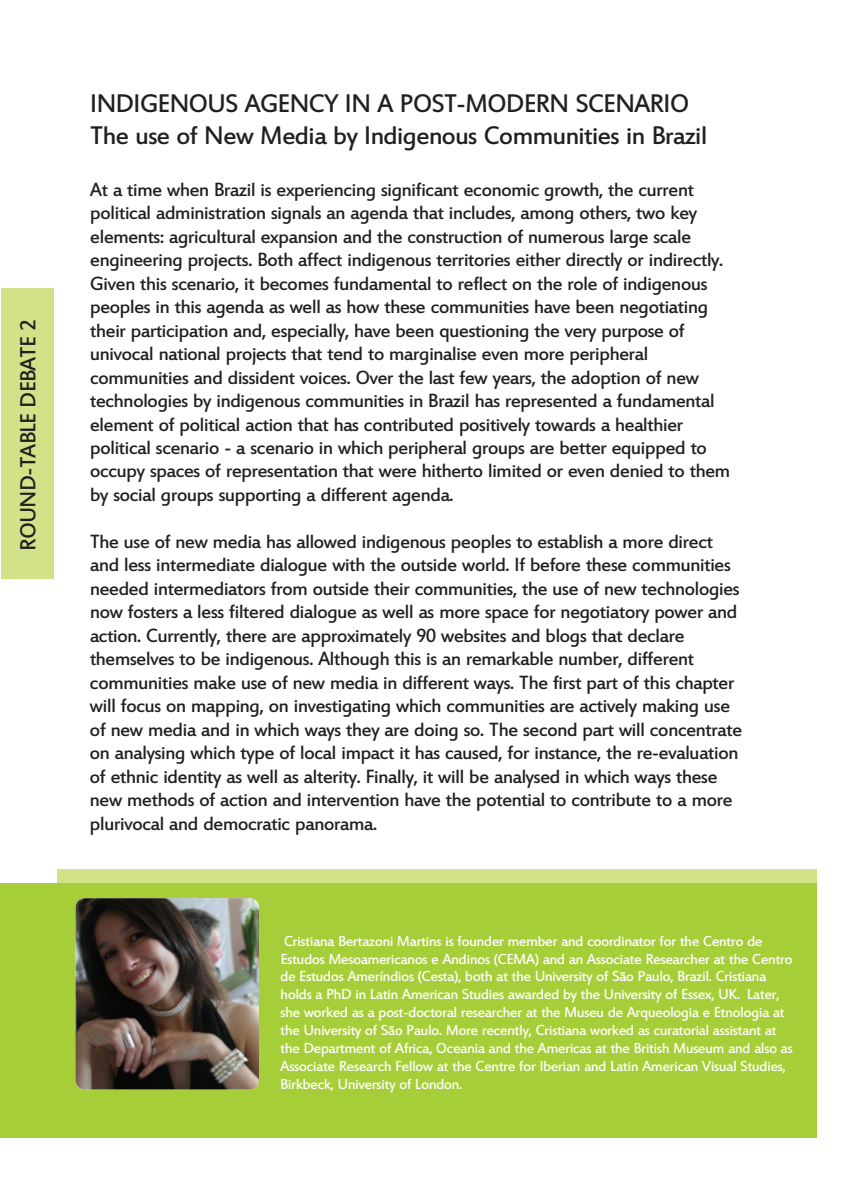
<style>
.page{position:relative;width:851px;height:1191px;background:#fff}
.page>*{position:absolute;margin:0;border:0;box-sizing:border-box;transform-origin:0 0}
.t1{font:28px/31.4px "Estrangelo Edessa";letter-spacing:-.04em;color:#231f20}
.t2{font:24px "Estrangelo Edessa";letter-spacing:-.04em;color:#231f20}
.t3{font:21px/23.4px "Estrangelo Edessa";letter-spacing:-.04em;color:#231f20}
.t4{font:16px/17.8px "Estrangelo Edessa";letter-spacing:-.04em;color:#fff}
</style>
<div class="page">
<div style="left:57px;top:869px;width:760px;height:254px;background:#d2e288"></div>
<div style="left:0;top:883px;width:817px;height:254px;background:#a6ce39"></div>
<div style="left:1px;top:288px;width:53px;height:290px;background:#d2e288"></div>
<img style="left:76px;top:898px;width:183px;height:191px;border-radius:9px">
<p class="t2" style="left:19px;top:550px;width:233px;rotate:-90deg">ROUND-TABLE DEBATE 2</p>
<h1 class="t1" style="left:90px;top:91px;width:619px">INDIGENOUS AGENCY IN A POST-MODERN SCENARIO<br>The use of New Media by Indigenous Communities in Brazil</h1>
<p class="t3" style="left:90px;top:180px;width:642px">At a time when Brazil is experiencing significant economic growth, the current political administration signals an agenda that includes, among others, two key elements: agricultural expansion and the construction of numerous large scale engineering projects. Both affect indigenous territories either directly or indirectly.<br>Given this scenario, it becomes fundamental to reflect on the role of indigenous peoples in this agenda as well as how these communities have been negotiating their participation and, especially, have been questioning the very purpose of univocal national projects that tend to marginalise even more peripheral communities and dissident voices. Over the last few years, the adoption of new technologies by indigenous communities in Brazil has represented a fundamental element of political action that has contributed positively towards a healthier political scenario - a scenario in which peripheral groups are better equipped to occupy spaces of representation that were hitherto limited or even denied to them by social groups supporting a different agenda.</p>
<p class="t3" style="left:89px;top:532px;width:654px">The use of new media has allowed indigenous peoples to establish a more direct and less intermediate dialogue with the outside world. If before these communities needed intermediators from outside their communities, the use of new technologies now fosters a less filtered dialogue as well as more space for negotiatory power and action. Currently, there are approximately 90 websites and blogs that declare themselves to be indigenous. Although this is an remarkable number, different communities make use of new media in different ways. The first part of this chapter will focus on mapping, on investigating which communities are actively making use of new media and in which ways they are doing so. The second part will concentrate on analysing which type of local impact it has caused, for instance, the re-evaluation of ethnic identity as well as alterity. Finally, it will be analysed in which ways these new methods of action and intervention have the potential to contribute to a more plurivocal and democratic panorama.</p>
<p class="t4" style="left:280px;top:933px;width:514px">Cristiana Bertazoni Martins is founder member and coordinator for the Centro de Estudos Mesoamericanos e Andinos (CEMA) and an Associate Researcher at the Centro de Estudos Ameríndios (Cesta), both at the University of São Paulo, Brazil. Cristiana holds a PhD in Latin American Studies awarded by the University of Essex, UK. Later, she worked as a post-doctoral researcher at the Museu de Arqueologia e Etnologia at the University of São Paulo. More recently, Cristiana worked as curatorial assistant at the Department of Africa, Oceania and the Americas at the British Museum and also as Associate Research Fellow at the Centre for Iberian and Latin American Visual Studies, Birkbeck, University of London.</p>
</div>
